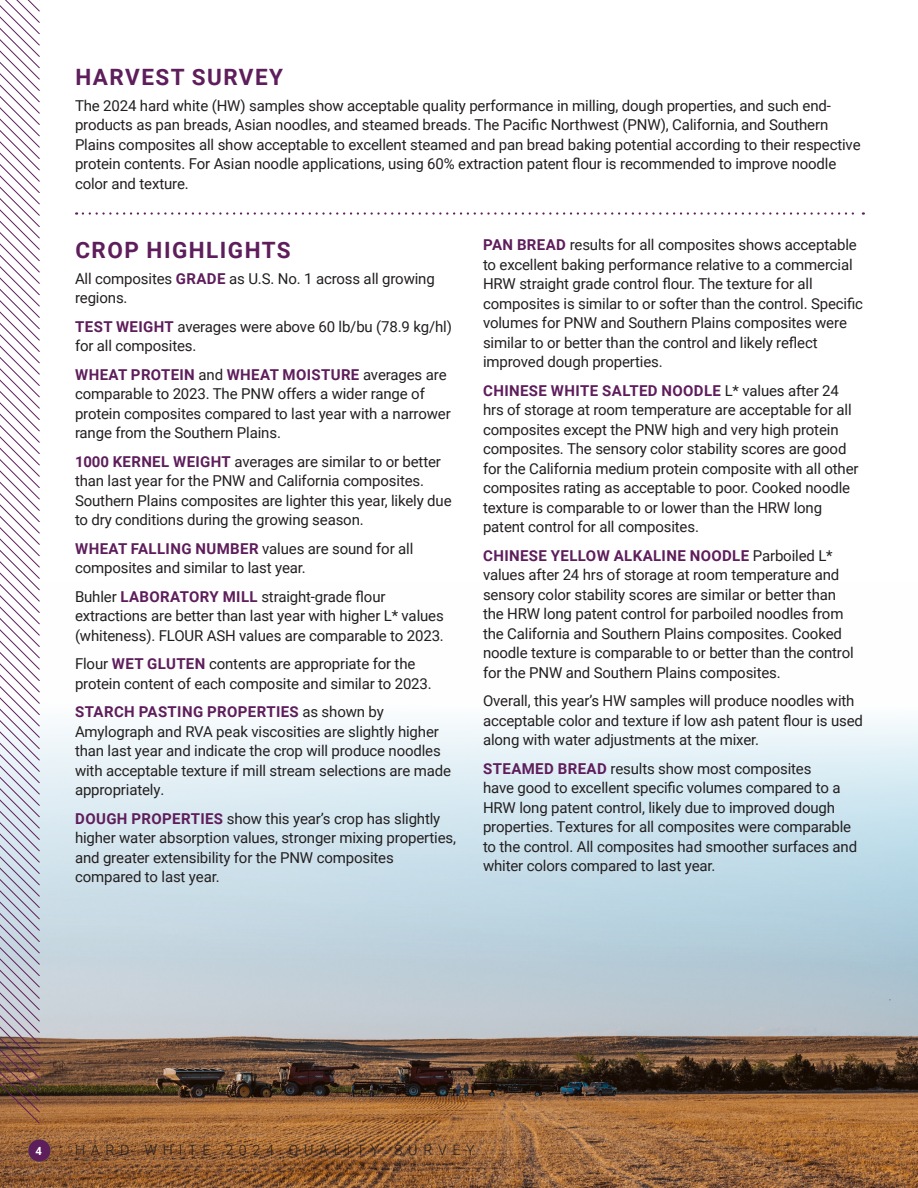
<style>
.page{position:relative;width:918px;height:1188px;background:#fff}
.page>*{position:absolute;margin:0;border:0;box-sizing:border-box;transform-origin:0 0}
.HW_subhead{font:700 22.5px "Roboto";letter-spacing:.065em;color:#5e1d5b}
.body_text{font:15px/19.5px "Roboto";letter-spacing:-.01em;color:#231f20}
.t1{font:300 14.25px "Roboto";letter-spacing:.4em;color:#231f20}
.t2{font:700 11.25px "Roboto";color:#fff}
.t3{font:900 10.95px "Roboto";color:#fff}
.s1{font-weight:700;color:#5e1d5b}
</style>
<div class="page">
<img style="left:0;top:719px;width:918px;height:469px">
<svg style="left:83px;top:212px;width:781px;height:3px"></svg>
<div style="left:28px;top:1140px;width:22px;height:22px;background:#5e1d5b;border-radius:50%"></div>
<svg style="left:0;top:0;width:40px;height:1124px"></svg>
<p class="HW_subhead" style="left:75px;top:62px;width:209px">HARVEST SURVEY</p>
<p class="body_text" style="left:75px;top:95px;width:787px">The 2024 hard white (HW) samples show acceptable quality performance in milling, dough properties, and such end&shy;products as pan breads, Asian noodles, and steamed breads. The Pacific Northwest (PNW), California, and Southern Plains composites all show acceptable to excellent steamed and pan bread baking potential according to their respective protein contents. For Asian noodle applications, using 60% extraction patent flour is recommended to improve noodle color and texture.</p>
<p class="HW_subhead" style="left:75px;top:234px;width:217px">CROP HIGHLIGHTS</p>
<p class="body_text" style="left:75px;top:268px;width:361px">All composites <span class="s1">GRADE</span> as U.S. No. 1 across all growing regions.</p>
<p class="body_text" style="left:75px;top:316px;width:379px"><span class="s1">TEST WEIGHT</span> averages were above 60 lb/bu (78.9 kg/hl) for all composites.</p>
<p class="body_text" style="left:75px;top:364px;width:377px"><span class="s1">WHEAT PROTEIN</span> and <span class="s1">WHEAT MOISTURE</span> averages are comparable to 2023. The PNW offers a wider range of protein composites compared to last year with a narrower range from the Southern Plains.</p>
<p class="body_text" style="left:75px;top:451px;width:378px"><span class="s1">1000 KERNEL WEIGHT</span> averages are similar to or better than last year for the PNW and California composites.<br>Southern Plains composites are lighter this year, likely due to dry conditions during the growing season.</p>
<p class="body_text" style="left:75px;top:538px;width:340px"><span class="s1">WHEAT FALLING NUMBER</span> values are sound for all composites and similar to last year.</p>
<p class="body_text" style="left:75px;top:586px;width:370px">Buhler <span class="s1">LABORATORY MILL</span> straight-grade flour extractions are better than last year with higher L* values (whiteness). FLOUR ASH values are comparable to 2023.</p>
<p class="body_text" style="left:75px;top:654px;width:358px">Flour <span class="s1">WET GLUTEN</span> contents are appropriate for the protein content of each composite and similar to 2023.</p>
<p class="body_text" style="left:75px;top:702px;width:378px"><span class="s1">STARCH PASTING PROPERTIES</span> as shown by Amylograph and RVA peak viscosities are slightly higher than last year and indicate the crop will produce noodles with acceptable texture if mill stream selections are made appropriately.</p>
<p class="body_text" style="left:75px;top:808px;width:383px"><span class="s1">DOUGH PROPERTIES</span> show this year’s crop has slightly higher water absorption values, stronger mixing properties, and greater extensibility for the PNW composites compared to last year.</p>
<p class="body_text" style="left:483px;top:235px;width:382px"><span class="s1">PAN BREAD</span> results for all composites shows acceptable to excellent baking performance relative to a commercial HRW straight grade control flour. The texture for all composites is similar to or softer than the control. Specific volumes for PNW and Southern Plains composites were similar to or better than the control and likely reflect improved dough properties.</p>
<p class="body_text" style="left:483px;top:380px;width:377px"><span class="s1">CHINESE WHITE SALTED NOODLE</span> L* values after 24 hrs of storage at room temperature are acceptable for all composites except the PNW high and very high protein composites. The sensory color stability scores are good for the California medium protein composite with all other composites rating as acceptable to poor. Cooked noodle texture is comparable to or lower than the HRW long patent control for all composites.</p>
<p class="body_text" style="left:483px;top:545px;width:372px"><span class="s1">CHINESE YELLOW ALKALINE NOODLE</span> Parboiled L* values after 24 hrs of storage at room temperature and sensory color stability scores are similar or better than the HRW long patent control for parboiled noodles from the California and Southern Plains composites. Cooked noodle texture is comparable to or better than the control for the PNW and Southern Plains composites.</p>
<p class="body_text" style="left:483px;top:691px;width:382px">Overall, this year’s HW samples will produce noodles with acceptable color and texture if low ash patent flour is used along with water adjustments at the mixer.</p>
<p class="body_text" style="left:483px;top:758px;width:376px"><span class="s1">STEAMED BREAD</span> results show most composites<br>have good to excellent specific volumes compared to a HRW long patent control, likely due to improved dough properties. Textures for all composites were comparable to the control. All composites had smoother surfaces and whiter colors compared to last year.</p>
<p class="t2" style="left:36px;top:1143px;width:8px">4</p>
<p class="t1" style="left:75px;top:1140px;width:401px">HARD WHITE 2024 QUALITY SURVEY</p>
<p class="t3" style="left:36px;top:1145px;width:8px">4</p>
</div>
